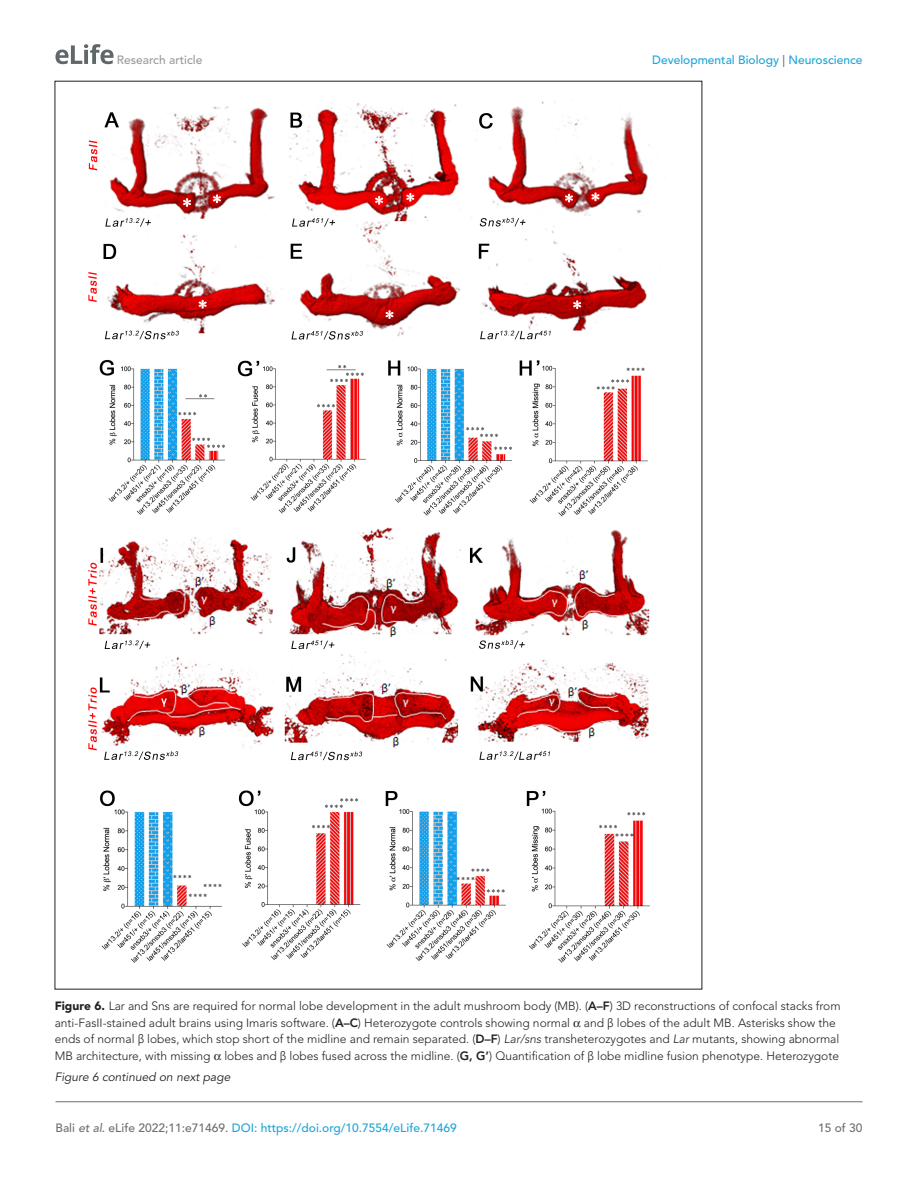
<style>
.page{position:relative;width:918px;height:1188px;background:#fff}
.page>*{position:absolute;margin:0;border:0;box-sizing:border-box;transform-origin:0 0}
.t1{font:300 12px/16.5px "Avenir LT Std";color:#231f20}
.t2{font:500 12px "Avenir LT Std";color:#1ea4d7}
.t3{font:italic 12px "Avenir LT Std";color:#231f20}
.t4{font:500 12px "Avenir LT Std";color:#9a9a9a}
.t5{font:500 12px "Avenir LT Std";color:#6e6e70}
.s1{color:#6e6e70}
.s2{font-weight:900}
.s3{font-weight:800}
.s4{font-family:"Segoe UI"}
.s5{font-style:italic}
.s6{font-style:italic;color:#6e6e70}
</style>
<div class="page">
<svg style="left:55px;top:44px;width:59px;height:20px"></svg>
<hr style="left:56px;top:1101px;width:806px;height:1px;background:#6e6e70">
<img style="left:88px;top:101px;width:562px;height:862px">
<p class="t4" style="left:117px;top:53px;width:87px">Research article</p>
<p class="t2" style="left:652px;top:53px;width:212px">Developmental Biology <span class="s1">|</span> Neuroscience</p>
<p class="t1" style="left:55px;top:998px;width:787px"><span class="s2">Figure 6.</span> Lar and Sns are required for normal lobe development in the adult mushroom body (MB). (<span class="s3">A–F</span>) 3D reconstructions of confocal stacks from anti-FasII-stained adult brains using Imaris software. (<span class="s3">A–C</span>) Heterozygote controls showing normal and <span class="s4">β</span> lobes of the adult MB. Asterisks show the ends of normal <span class="s4">β</span> lobes, which stop short of the midline and remain separated. (<span class="s3">D–F</span>) <span class="s5">Lar/sns</span> transheterozygotes and <span class="s5">Lar</span> mutants, showing abnormal MB architecture, with missing lobes and <span class="s4">β</span> lobes fused across the midline. (<span class="s3">G, G’</span>) Quantification of <span class="s4">β</span> lobe midline fusion phenotype. Heterozygote</p>
<p class="t3" style="left:55px;top:1070px;width:177px">Figure 6 continued on next page</p>
<p class="t2" style="left:56px;top:1121px;width:403px"><span class="s1">Bali</span> <span class="s6">et al</span><span class="s1">. eLife 2022;11:e71469.</span> DOI: https://doi.org/10.7554/eLife.71469</p>
<p class="t5" style="left:818px;top:1121px;width:46px">15 of 30</p>
</div>
